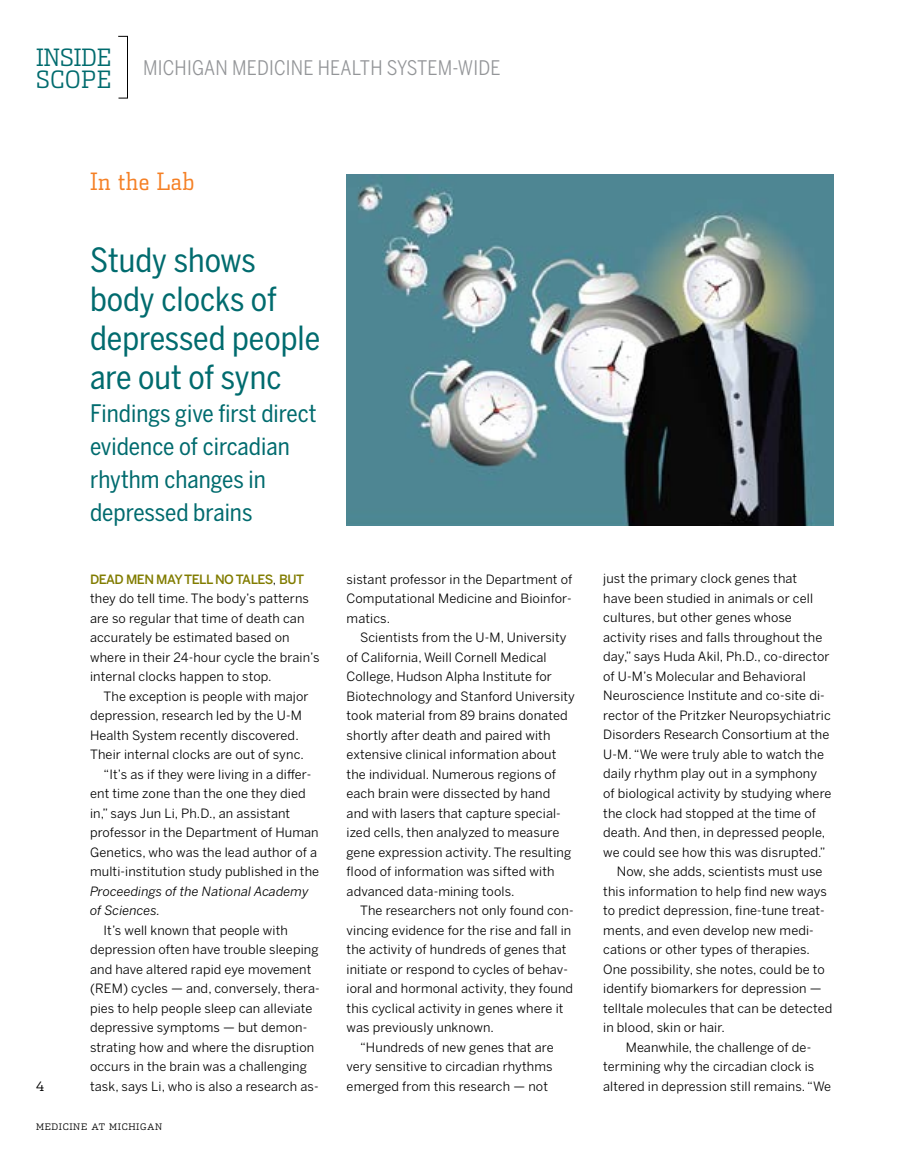
<style>
.page{position:relative;width:905px;height:1175px;background:#fff}
.page>*{position:absolute;margin:0;border:0;box-sizing:border-box;transform-origin:0 0}
.t1{font:33px/39px "Benton Sans Cond Regluar";color:#006b6e}
.t2{font:24px/33px "Benton Sans Cond Regluar";color:#006b6e}
.t3{font:300 24px/22px "Dispatch Cond";letter-spacing:.02em;color:#006b6e}
.t4{font:300 24px "Dispatch Cond";letter-spacing:.02em;color:#f58025}
.t5{font:19.95px "Benton Sans Cond";letter-spacing:.01em;color:#939598}
.t6{font:12.75px/19.5px "Benton Sans";letter-spacing:.01em;color:#000}
.t7{font:italic 12.75px/19.5px "Benton Sans";letter-spacing:.01em;color:#000}
.t8{font:300 12.75px "Dispatch";color:#000}
.t9{font:300 9px "Dispatch";letter-spacing:.07em;color:#000}
.s1{font-weight:500;color:#817c00}
</style>
<div class="page">
<img style="left:347px;top:174px;width:486px;height:351px">
<div style="left:118px;top:36px;width:10px;height:62px;border:1px solid #000"></div>
<h2 class="t3" style="left:36px;top:47px;width:77px">INSIDE<br>SCOPE</h2>
<h3 class="t5" style="left:143px;top:56px;width:340px">MICHIGAN MEDICINE HEALTH SYSTEM-WIDE</h3>
<h2 class="t4" style="left:90px;top:167px;width:106px">IN THE LAB</h2>
<p class="t8" style="left:36px;top:1078px;width:10px">4</p>
<h1 class="t1" style="left:90px;top:241px;width:232px">Study shows body clocks of depressed people are out of sync</h1>
<h2 class="t2" style="left:90px;top:397px;width:228px">Findings give first direct evidence of circadian rhythm changes in depressed brains</h2>
<p class="t6" style="left:90px;top:569px;width:231px"><span class="s1">DEAD MEN MAY TELL NO TALES</span>, <span class="s1">BUT </span>they do tell time. The body’s patterns are so regular that time of death can accurately be estimated based on where in their 24-hour cycle the brain’s internal clocks happen to stop.</p>
<p class="t6" style="left:104px;top:686px;width:206px">The exception is people with major</p>
<p class="t6" style="left:90px;top:706px;width:213px">depression, research led by the U-M</p>
<p class="t6" style="left:90px;top:725px;width:210px">Health System recently discovered.</p>
<p class="t6" style="left:90px;top:745px;width:215px">Their internal clocks are out of sync.</p>
<p class="t6" style="left:104px;top:764px;width:209px">“It’s as if they were living in a differ-</p>
<p class="t6" style="left:90px;top:784px;width:217px">ent time zone than the one they died</p>
<p class="t6" style="left:90px;top:803px;width:202px">in,” says Jun Li, Ph.D., an assistant</p>
<p class="t6" style="left:90px;top:823px;width:230px">professor in the Department of Human</p>
<p class="t6" style="left:90px;top:842px;width:228px">Genetics, who was the lead author of a</p>
<p class="t6" style="left:90px;top:862px;width:231px">multi-institution study published in the</p>
<p class="t7" style="left:90px;top:881px;width:220px">Proceedings of the National Academy of Sciences.</p>
<p class="t6" style="left:90px;top:920px;width:231px;text-indent:14px">It’s well known that people with depression often have trouble sleeping and have altered rapid eye movement (REM) cycles — and, conversely, thera&shy;pies to help people sleep can alleviate depressive symptoms — but demon&shy;strating how and where the disruption occurs in the brain was a challenging task, says Li, who is also a research as-</p>
<p class="t9" style="left:36px;top:1121px;width:128px">MEDICINE AT MICHIGAN</p>
<p class="t6" style="left:346px;top:569px;width:227px;text-align:justify">sistant professor in the Department of Computational Medicine and Bioinfor&shy;matics.</p>
<p class="t6" style="left:346px;top:628px;width:230px;text-indent:14px">Scientists from the U-M, University of California, Weill Cornell Medical College, Hudson Alpha Institute for Biotechnology and Stanford University took material from 89 brains donated shortly after death and paired with extensive clinical information about the individual. Numerous regions of each brain were dissected by hand and with lasers that capture special&shy;ized cells, then analyzed to measure gene expression activity. The resulting flood of information was sifted with advanced data-mining tools.</p>
<p class="t6" style="left:360px;top:901px;width:215px">The researchers not only found con-</p>
<p class="t6" style="left:346px;top:920px;width:226px">vincing evidence for the rise and fall in</p>
<p class="t6" style="left:346px;top:940px;width:221px">the activity of hundreds of genes that</p>
<p class="t6" style="left:346px;top:959px;width:223px">initiate or respond to cycles of behav-</p>
<p class="t6" style="left:346px;top:979px;width:228px">ioral and hormonal activity, they found</p>
<p class="t6" style="left:346px;top:998px;width:218px">this cyclical activity in genes where it</p>
<p class="t6" style="left:346px;top:1018px;width:149px">was previously unknown.</p>
<p class="t6" style="left:360px;top:1037px;width:195px">“Hundreds of new genes that are</p>
<p class="t6" style="left:346px;top:1057px;width:208px">very sensitive to circadian rhythms</p>
<p class="t6" style="left:346px;top:1076px;width:203px">emerged from this research — not</p>
<p class="t6" style="left:603px;top:569px;width:195px">just the primary clock genes that</p>
<p class="t6" style="left:603px;top:589px;width:211px">have been studied in animals or cell</p>
<p class="t6" style="left:603px;top:608px;width:190px">cultures, but other genes whose</p>
<p class="t6" style="left:603px;top:628px;width:221px">activity rises and falls throughout the</p>
<p class="t6" style="left:603px;top:647px;width:228px">day,” says Huda Akil, Ph.D., co-director</p>
<p class="t6" style="left:603px;top:667px;width:204px">of U-M’s Molecular and Behavioral</p>
<p class="t6" style="left:603px;top:686px;width:223px">Neuroscience Institute and co-site di-</p>
<p class="t6" style="left:603px;top:706px;width:229px">rector of the Pritzker Neuropsychiatric</p>
<p class="t6" style="left:603px;top:725px;width:227px">Disorders Research Consortium at the</p>
<p class="t6" style="left:603px;top:745px;width:222px">U-M. “We were truly able to watch the</p>
<p class="t6" style="left:603px;top:764px;width:215px">daily rhythm play out in a symphony</p>
<p class="t6" style="left:603px;top:784px;width:230px">of biological activity by studying where</p>
<p class="t6" style="left:603px;top:803px;width:214px">the clock had stopped at the time of</p>
<p class="t6" style="left:603px;top:823px;width:223px">death. And then, in depressed people,</p>
<p class="t6" style="left:603px;top:842px;width:224px">we could see how this was disrupted.”</p>
<p class="t6" style="left:616px;top:862px;width:207px">Now, she adds, scientists must use</p>
<p class="t6" style="left:603px;top:881px;width:225px">this information to help find new ways</p>
<p class="t6" style="left:603px;top:900px;width:223px">to predict depression, fine-tune treat-</p>
<p class="t6" style="left:603px;top:920px;width:212px">ments, and even develop new medi-</p>
<p class="t6" style="left:603px;top:939px;width:208px">cations or other types of therapies.</p>
<p class="t6" style="left:603px;top:959px;width:223px">One possibility, she notes, could be to</p>
<p class="t6" style="left:603px;top:978px;width:220px">identify biomarkers for depression —</p>
<p class="t6" style="left:603px;top:998px;width:231px">telltale molecules that can be detected</p>
<p class="t6" style="left:603px;top:1017px;width:123px">in blood, skin or hair.</p>
<p class="t6" style="left:625px;top:1037px;width:187px">Meanwhile, the challenge of de-</p>
<p class="t6" style="left:603px;top:1056px;width:213px">termining why the circadian clock is</p>
<p class="t6" style="left:603px;top:1076px;width:229px">altered in depression still remains. “We</p>
</div>
